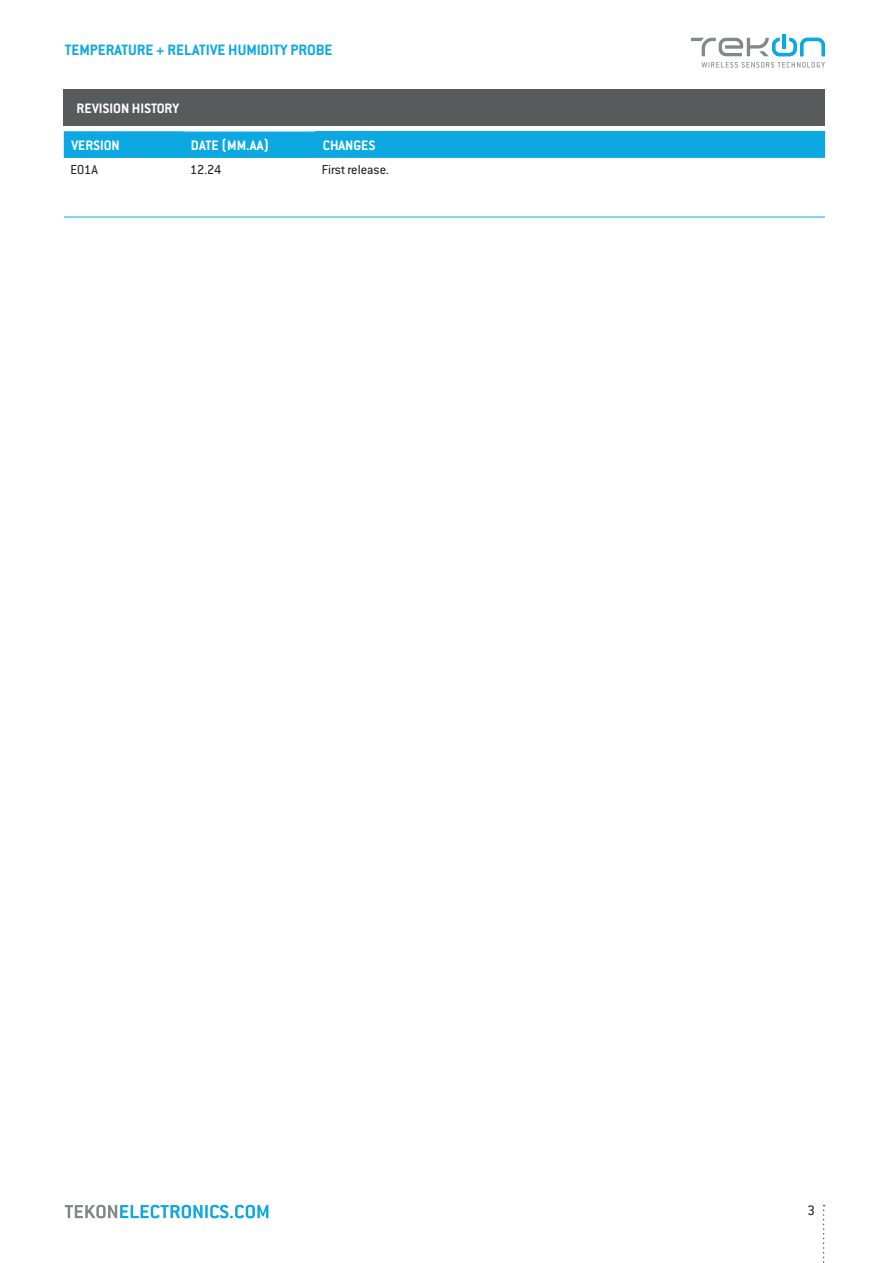
<style>
.page{position:relative;width:893px;height:1263px;background:#fff}
.page>*{position:absolute;margin:0;border:0;box-sizing:border-box;transform-origin:0 0}
.t1{font:700 16.5px "Conduit ITC Pro";color:#0ba8e1}
.t2{font:700 15px "Conduit ITC Pro";color:#fff}
.t3{font:15px "Conduit ITC Pro";color:#231f20}
.t4{font:14.25px "Conduit ITC Pro";color:#231f20}
</style>
<div class="page">
<svg style="left:823px;top:1205px;width:2px;height:58px"></svg>
<svg style="left:65px;top:1205px;width:203px;height:13px"></svg>
<svg style="left:691px;top:34px;width:134px;height:22px"></svg>
<svg style="left:702px;top:62px;width:123px;height:6px"></svg>
<div style="left:64px;top:89px;width:761px;height:36px;background:#585b5c"></div>
<div style="left:64px;top:132px;width:251px;height:25px;background:#0ba8e1"></div>
<div style="left:315px;top:132px;width:510px;height:25px;background:#0ba8e1"></div>
<hr style="left:64px;top:131px;width:119px;height:1px;background:#55b6e6">
<hr style="left:64px;top:157px;width:119px;height:1px;background:#0ba8e1">
<hr style="left:183px;top:157px;width:132px;height:1px;background:#0ba8e1">
<hr style="left:315px;top:157px;width:510px;height:1px;background:#0ba8e1">
<hr style="left:64px;top:217px;width:119px;height:1px;background:#0ba8e1">
<hr style="left:183px;top:217px;width:132px;height:1px;background:#0ba8e1">
<hr style="left:315px;top:217px;width:510px;height:1px;background:#0ba8e1">
<p class="t1" style="left:65px;top:40px;width:269px">TEMPERATURE + RELATIVE HUMIDITY PROBE</p>
<p class="t2" style="left:77px;top:99px;width:104px">REVISION HISTORY</p>
<p class="t2" style="left:71px;top:136px;width:50px">VERSION</p>
<p class="t2" style="left:191px;top:136px;width:80px">DATE (MM.AA)</p>
<p class="t2" style="left:323px;top:136px;width:54px">CHANGES</p>
<p class="t4" style="left:71px;top:162px;width:29px">E01A</p>
<p class="t4" style="left:190px;top:162px;width:33px">12.24</p>
<p class="t4" style="left:322px;top:162px;width:69px">First release.</p>
<p class="t3" style="left:807px;top:1202px;width:9px">3</p>
</div>
